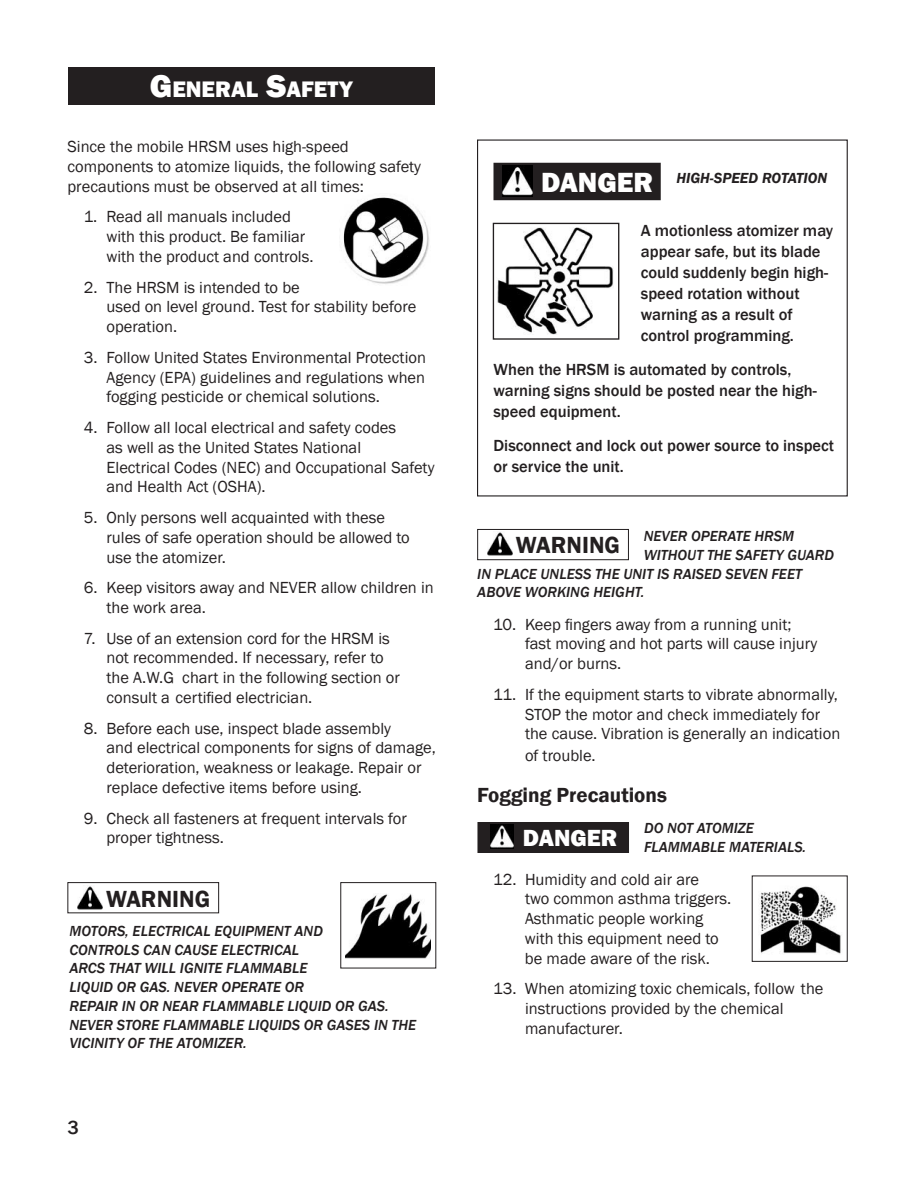
<style>
.page{position:relative;width:918px;height:1188px;background:#fff}
.page>*{position:absolute;margin:0;border:0;box-sizing:border-box;transform-origin:0 0}
.t1{font:800 28.5px "Franklin Gothic";color:#fff}
.t2{font:600 24px "Franklin Gothic";color:#231f20}
.t3{font:800 24px "Franklin Gothic";color:#fff}
.t4{font:800 23.1px "Franklin Gothic";color:#fff}
.t5{font:600 21px "Franklin Gothic";color:#231f20}
.t6{font:500 19.5px "Franklin Gothic";color:#231f20}
.t7{font:16.5px/19.8px "Franklin Gothic";color:#231f20}
.t8{font:500 16.5px/21px "Franklin Gothic";color:#231f20}
.t9{font:italic 500 15px/18.8px "Franklin Gothic";color:#231f20}
.t10{font:italic 600 15px "Franklin Gothic";color:#231f20}
.s1{font-size:33px}
</style>
<div class="page">
<div style="left:477px;top:140px;width:371px;height:357px;border:1px solid #231f20"></div>
<div style="left:494px;top:164px;width:166px;height:35px;background:#231f20"></div>
<div style="left:493px;top:163px;width:168px;height:37px;border:2px solid #231f20"></div>
<img style="left:502px;top:166px;width:31px;height:30px">
<div style="left:68px;top:67px;width:367px;height:37px;background:#231f20"></div>
<img style="left:343px;top:197px;width:86px;height:87px">
<img style="left:345px;top:894px;width:86px;height:64px">
<div style="left:340px;top:882px;width:96px;height:86px;border:1px solid #231f20"></div>
<div style="left:752px;top:876px;width:96px;height:86px;border:1px solid #231f20"></div>
<img style="left:760px;top:886px;width:81px;height:68px">
<div style="left:493px;top:223px;width:126px;height:117px;border:1px solid #231f20"></div>
<img style="left:497px;top:227px;width:117px;height:108px">
<img style="left:77px;top:886px;width:25px;height:24px">
<div style="left:67px;top:882px;width:152px;height:31px;border:1px solid #231f20"></div>
<img style="left:487px;top:532px;width:25px;height:24px">
<div style="left:477px;top:529px;width:152px;height:31px;border:1px solid #231f20"></div>
<div style="left:478px;top:823px;width:150px;height:29px;background:#231f20"></div>
<div style="left:477px;top:822px;width:152px;height:31px;border:1px solid #231f20"></div>
<img style="left:490px;top:825px;width:24px;height:24px">
<p class="t4" style="left:150px;top:74px;width:204px"><span class="s1">G</span>ENERAL <span class="s1">S</span>AFETY</p>
<p class="t7" style="left:68px;top:137px;width:355px">Since the mobile HRSM uses high-speed components to atomize liquids, the following safety precautions must be observed at all times:</p>
<p class="t7" style="left:106px;top:207px;width:209px;text-indent:-23px">1. Read all manuals included with this product. Be familiar with the product and controls.</p>
<p class="t7" style="left:106px;top:278px;width:311px;text-indent:-23px">2. The HRSM is intended to be<br>used on level ground. Test for stability before operation.</p>
<p class="t7" style="left:106px;top:348px;width:321px;text-align:justify;text-indent:-23px">3. Follow United States Environmental Protection Agency (EPA) guidelines and regulations when fogging pesticide or chemical solutions.</p>
<p class="t7" style="left:106px;top:418px;width:330px;text-indent:-23px">4. Follow all local electrical and safety codes<br>as well as the United States National<br>Electrical Codes (NEC) and Occupational Safety and Health Act (OSHA).</p>
<p class="t7" style="left:106px;top:508px;width:305px;text-indent:-23px">5. Only persons well acquainted with these rules of safe operation should be allowed to use the atomizer.</p>
<p class="t7" style="left:106px;top:578px;width:329px;text-indent:-23px">6. Keep visitors away and NEVER allow children in the work area.</p>
<p class="t7" style="left:106px;top:629px;width:295px;text-indent:-23px">7. Use of an extension cord for the HRSM is not recommended. If necessary, refer to the A.W.G chart in the following section or consult a certified electrician.</p>
<p class="t7" style="left:106px;top:719px;width:331px;text-indent:-23px">8. Before each use, inspect blade assembly<br>and electrical components for signs of damage, deterioration, weakness or leakage. Repair or replace defective items before using.</p>
<p class="t7" style="left:106px;top:809px;width:302px;text-indent:-23px">9. Check all fasteners at frequent intervals for proper tightness.</p>
<p class="t2" style="left:106px;top:884px;width:105px">WARNING</p>
<p class="t9" style="left:69px;top:922px;width:348px">MOTORS, ELECTRICAL EQUIPMENT AND<br>CONTROLS CAN CAUSE ELECTRICAL<br>ARCS THAT WILL IGNITE FLAMMABLE<br>LIQUID OR GAS. NEVER OPERATE OR<br>REPAIR IN OR NEAR FLAMMABLE LIQUID OR GAS.<br>NEVER STORE FLAMMABLE LIQUIDS OR GASES IN THE VICINITY OF THE ATOMIZER.</p>
<p class="t6" style="left:68px;top:1115px;width:13px">3</p>
<p class="t1" style="left:541px;top:164px;width:114px">DANGER</p>
<p class="t8" style="left:641px;top:220px;width:194px">A motionless atomizer may appear safe, but its blade could suddenly begin high&shy;speed rotation without warning as a result of control programming.</p>
<p class="t8" style="left:494px;top:359px;width:325px">When the HRSM is automated by controls, warning signs should be posted near the high&shy;speed equipment.</p>
<p class="t8" style="left:494px;top:435px;width:342px">Disconnect and lock out power source to inspect or service the unit.</p>
<p class="t10" style="left:676px;top:168px;width:152px">HIGH-SPEED ROTATION</p>
<p class="t9" style="left:644px;top:527px;width:152px">NEVER OPERATE HRSM</p>
<p class="t9" style="left:644px;top:546px;width:192px">WITHOUT THE SAFETY GUARD</p>
<p class="t9" style="left:477px;top:564px;width:326px">IN PLACE UNLESS THE UNIT IS RAISED SEVEN FEET</p>
<p class="t9" style="left:477px;top:583px;width:169px">ABOVE WORKING HEIGHT.</p>
<p class="t2" style="left:516px;top:531px;width:105px">WARNING</p>
<p class="t7" style="left:525px;top:615px;width:294px;text-indent:-32px">10. Keep fingers away from a running unit; fast moving and hot parts will cause injury and/or burns.</p>
<p class="t7" style="left:525px;top:685px;width:317px;text-indent:-32px">11. If the equipment starts to vibrate abnormally,<br>STOP the motor and check immediately for the cause. Vibration is generally an indication</p>
<p class="t7" style="left:525px;top:746px;width:72px">of trouble.</p>
<p class="t5" style="left:477px;top:782px;width:191px">Fogging Precautions</p>
<p class="t9" style="left:644px;top:819px;width:164px">DO NOT ATOMIZE<br>FLAMMABLE MATERIALS.</p>
<p class="t7" style="left:525px;top:869px;width:208px;text-indent:-32px">12. Humidity and cold air are<br>two common asthma triggers.<br>Asthmatic people working with this equipment need to be made aware of the risk.</p>
<p class="t7" style="left:525px;top:979px;width:300px;text-indent:-32px">13. When atomizing toxic chemicals, follow the instructions provided by the chemical manufacturer.</p>
<p class="t3" style="left:523px;top:822px;width:96px">DANGER</p>
</div>
